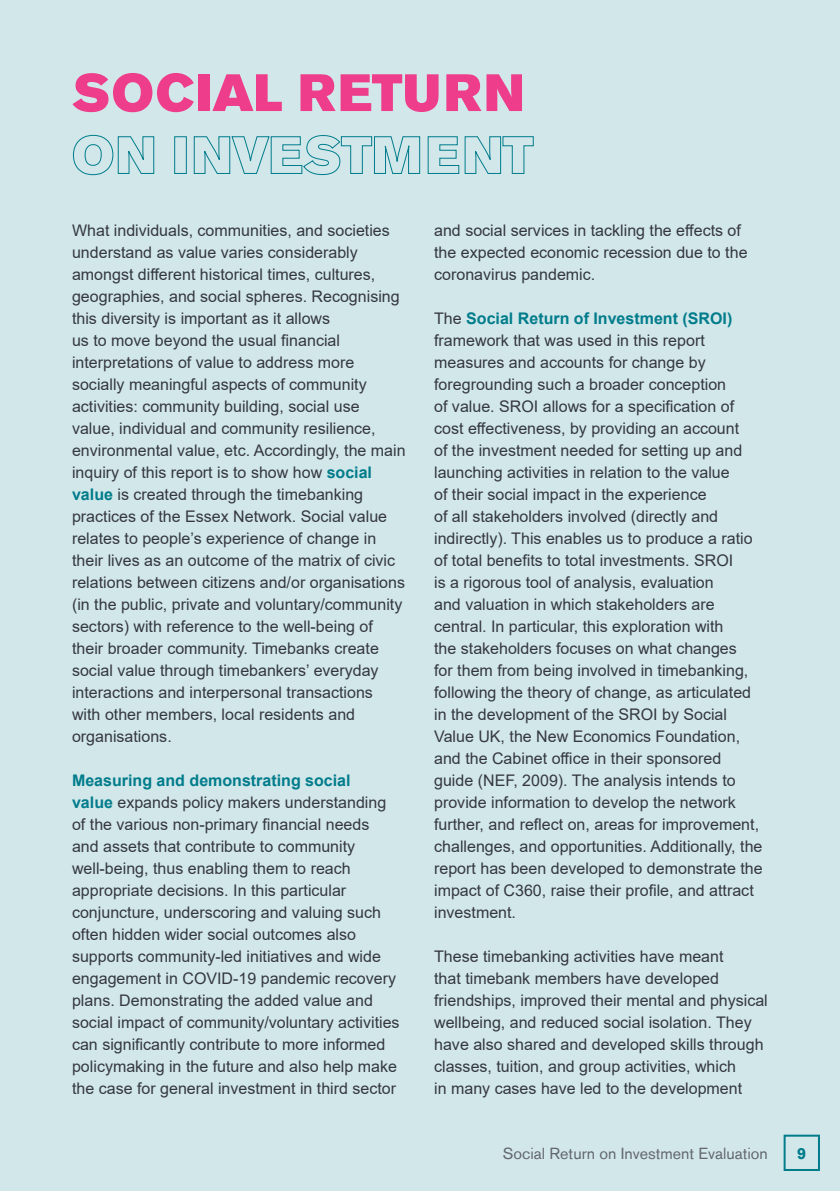
<style>
.page{position:relative;width:840px;height:1191px;background:#fff}
.page>*{position:absolute;margin:0;border:0;box-sizing:border-box;transform-origin:0 0}
.t1{font:52px "Akzidenz Grotesk BE Super";letter-spacing:.03em;color:#ee3d8b}
.t2{font:16px/22px "Arial";color:#343741}
.t3{font:16px "Akzidenz Grotesk BE";color:#62666f}
.t4{font:700 16px "Akzidenz Grotesk BE";color:#007c8b}
.s1{font-weight:700;color:#007c8b}
</style>
<div class="page">
<div style="left:0;top:0;width:839px;height:1191px;background:#d2e7ea"></div>
<svg style="left:72px;top:134px;width:83px;height:42px"></svg>
<div style="left:174px;top:136px;width:13px;height:38px;border:1px solid #007c8b"></div>
<svg style="left:193px;top:135px;width:227px;height:41px"></svg>
<svg style="left:427px;top:136px;width:107px;height:38px"></svg>
<div style="left:783px;top:1134px;width:36px;height:37px;border:2px solid #007c8b"></div>
<h1 class="t1" style="left:72px;top:63px;width:453px">SOCIAL RETURN</h1>
<p class="t2" style="left:72px;top:219px;width:335px">What individuals, communities, and societies understand as value varies considerably amongst different historical times, cultures, geographies, and social spheres. Recognising this diversity is important as it allows<br>us to move beyond the usual financial interpretations of value to address more socially meaningful aspects of community activities: community building, social use value, individual and community resilience, environmental value, etc. Accordingly, the main inquiry of this report is to show how <span class="s1">social value</span> is created through the timebanking practices of the Essex Network. Social value relates to people’s experience of change in their lives as an outcome of the matrix of civic relations between citizens and/or organisations (in the public, private and voluntary/community sectors) with reference to the well-being of their broader community. Timebanks create social value through timebankers’ everyday interactions and interpersonal transactions<br>with other members, local residents and organisations.</p>
<p class="t2" style="left:72px;top:769px;width:329px"><span class="s1">Measuring and demonstrating social<br>value</span> expands policy makers understanding of the various non-primary financial needs and assets that contribute to community well-being, thus enabling them to reach appropriate decisions. In this particular conjuncture, underscoring and valuing such often hidden wider social outcomes also supports community-led initiatives and wide engagement in COVID-19 pandemic recovery plans. Demonstrating the added value and social impact of community/voluntary activities can significantly contribute to more informed policymaking in the future and also help make the case for general investment in third sector</p>
<p class="t2" style="left:434px;top:219px;width:315px">and social services in tackling the effects of the expected economic recession due to the coronavirus pandemic.</p>
<p class="t2" style="left:434px;top:307px;width:330px">The <span class="s1">Social Return of Investment (SROI) </span>framework that was used in this report measures and accounts for change by foregrounding such a broader conception<br>of value. SROI allows for a specification of cost effectiveness, by providing an account<br>of the investment needed for setting up and launching activities in relation to the value<br>of their social impact in the experience<br>of all stakeholders involved (directly and indirectly). This enables us to produce a ratio of total benefits to total investments. SROI<br>is a rigorous tool of analysis, evaluation<br>and valuation in which stakeholders are central. In particular, this exploration with<br>the stakeholders focuses on what changes<br>for them from being involved in timebanking, following the theory of change, as articulated in the development of the SROI by Social Value UK, the New Economics Foundation, and the Cabinet office in their sponsored guide (NEF, 2009). The analysis intends to provide information to develop the network further, and reflect on, areas for improvement, challenges, and opportunities. Additionally, the report has been developed to demonstrate the impact of C360, raise their profile, and attract investment.</p>
<p class="t2" style="left:434px;top:945px;width:335px">These timebanking activities have meant<br>that timebank members have developed friendships, improved their mental and physical wellbeing, and reduced social isolation. They have also shared and developed skills through classes, tuition, and group activities, which<br>in many cases have led to the development</p>
<p class="t3" style="left:502px;top:1143px;width:266px">Social Return on Investment Evaluation</p>
<p class="t4" style="left:796px;top:1144px;width:10px">9</p>
</div>
